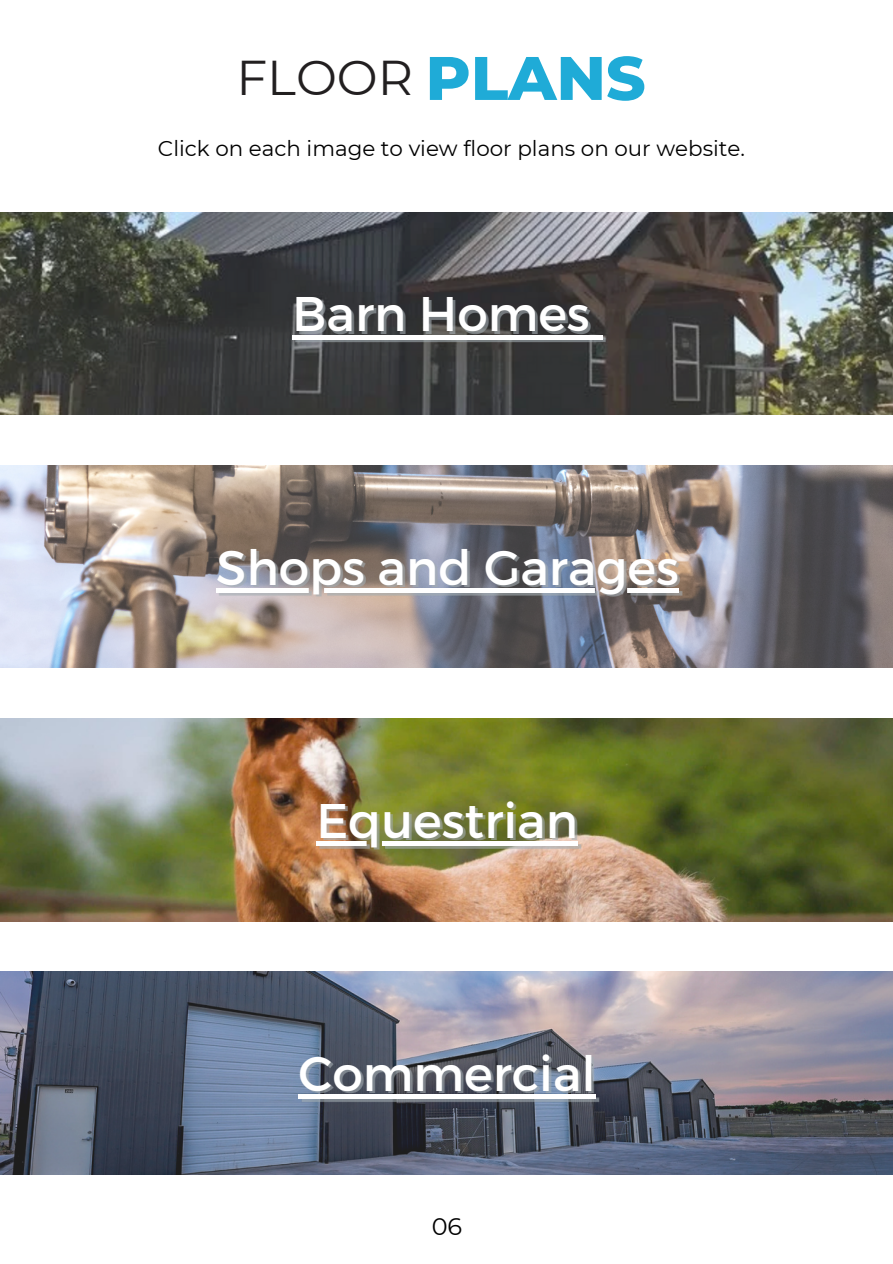
<style>
.page{position:relative;width:893px;height:1264px;background:#fff}
.page>*{position:absolute;margin:0;border:0;box-sizing:border-box;transform-origin:0 0}
.t1{font:48.75px "Montserrat";color:#221f20}
.t2{font:48.6px "Montserrat";color:#fff}
.t3{font:24px "Montserrat";color:#000}
.t4{font:21.45px "Montserrat";color:#000}
.s1{font-weight:800;font-size:61.35px;color:#1fabd7}
</style>
<div class="page">
<img style="left:0;top:212px;width:892px;height:963px">
<hr style="left:292px;top:335px;width:297px;height:4px;background:#fff">
<hr style="left:589px;top:335px;width:13px;height:4px;background:#fff">
<hr style="left:216px;top:588px;width:463px;height:4px;background:#fff">
<hr style="left:316px;top:841px;width:262px;height:4px;background:#fff">
<hr style="left:298px;top:1094px;width:298px;height:4px;background:#fff">
<h1 class="t1" style="left:236px;top:48px;width:410px">FLOOR <span class="s1">PLANS</span></h1>
<p class="t4" style="left:158px;top:135px;width:588px">Click on each image to view floor plans on our website.</p>
<h2 class="t2" style="left:292px;top:282px;width:299px">Barn Homes</h2>
<h2 class="t2" style="left:216px;top:536px;width:464px">Shops and Garages</h2>
<h2 class="t2" style="left:316px;top:788px;width:263px">Equestrian</h2>
<h2 class="t2" style="left:298px;top:1041px;width:299px">Commercial</h2>
<p class="t3" style="left:431px;top:1212px;width:32px">06</p>
</div>
